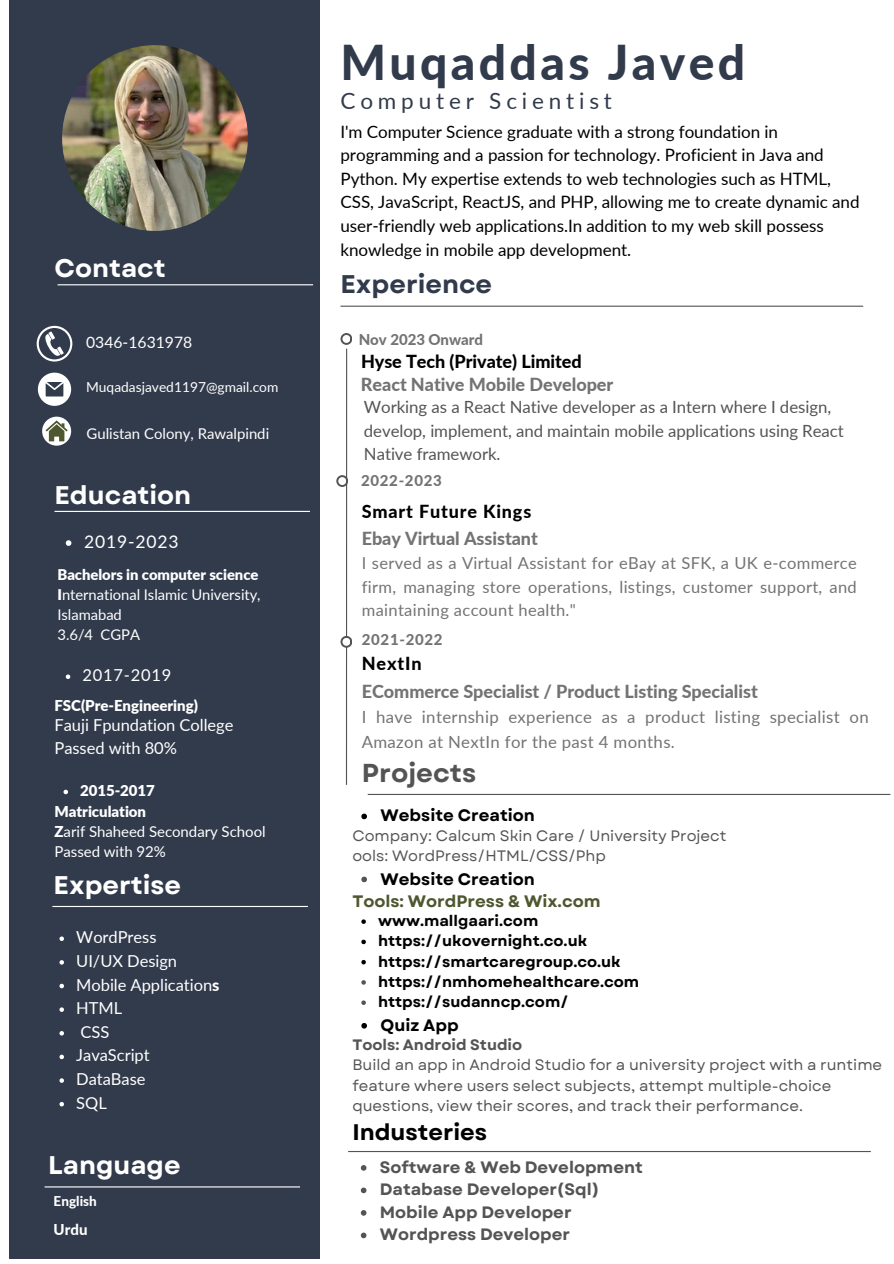
<style>
.page{position:relative;width:894px;height:1264px;background:#fff}
.page>*{position:absolute;margin:0;border:0;box-sizing:border-box;transform-origin:0 0}
.t1{font:800 48px "Lato";letter-spacing:.07em;color:#323b4c}
.t2{font:700 25.95px "Garet";color:#545454}
.t3{font:700 25.5px "Garet";color:#fff}
.t4{font:700 25.5px "Garet";color:#323b4c}
.t5{font:22.5px "Lato";letter-spacing:.215em;color:#323b4c}
.t6{font:700 22.5px "Garet";color:#000}
.t7{font:800 18px "Lato";letter-spacing:-.005em;color:#737373}
.t8{font:800 18px "Lato";letter-spacing:-.005em;color:#000}
.t9{font:800 18px "Lato";letter-spacing:.045em;color:#000}
.t10{font:800 18px "Lato";letter-spacing:.02em;color:#000}
.t11{font:17.55px "Lato";letter-spacing:.045em;color:#fff}
.t12{font:17.1px/23.7px "Lato";letter-spacing:-.005em;color:#000}
.t13{font:16.8px/23.7px "Lato";letter-spacing:-.005em;color:#545454}
.t14{font:16.8px/24.8px "Lato";letter-spacing:.02em;color:#737373}
.t15{font:700 16.65px "Garet";color:#000}
.t16{font:700 16.65px "Garet";color:#4e572f}
.t17{font:16.5px/23.7px "Lato";letter-spacing:.02em;color:#737373;text-align:justify}
.t18{font:16.5px/22.5px "Lato";letter-spacing:-.005em;color:#fff}
.t19{font:700 16.5px "Garet";color:#545454}
.t20{font:16.5px "Lato";letter-spacing:.045em;color:#fff}
.t21{font:15.75px "Lato";color:#fff}
.t22{font:15.15px/20.2px "Garet";color:#545454}
.t23{font:700 15.15px "Garet";color:#000}
.t24{font:700 15.15px "Garet";color:#545454}
.t25{font:900 15px "Lato";letter-spacing:-.005em;color:#fff}
.t26{font:15px "Lato";letter-spacing:-.005em;color:#fff}
.t27{font:800 15px "Lato";letter-spacing:.045em;color:#737373}
.t28{font:800 15px "Lato";letter-spacing:-.005em;color:#737373}
.t29{font:800 15px "Lato";color:#fff}
.t30{font:14.85px/20.2px "Lato";letter-spacing:-.005em;color:#fff}
.t31{font:900 14.85px "Lato";letter-spacing:-.005em;color:#fff}
.t32{font:13.8px "Lato";color:#fff}
.t33{font:800 13.5px "Lato";color:#fff}
.s1{font-weight:900}
.s2{font-weight:800}
</style>
<div class="page">
<div style="left:9px;top:0;width:310px;height:1258px;background:#323b4c"></div>
<hr style="left:58px;top:284px;width:255px;height:1px;background:#fff">
<hr style="left:54px;top:511px;width:256px;height:1px;background:#fff">
<hr style="left:340px;top:305px;width:522px;height:2px;background:#545454">
<hr style="left:346px;top:348px;width:1px;height:437px;background:#545454">
<svg style="left:336px;top:475px;width:12px;height:12px"></svg>
<div style="left:338px;top:477px;width:8px;height:8px;background:#fff;border-radius:50%"></div>
<svg style="left:340px;top:636px;width:12px;height:11px"></svg>
<div style="left:342px;top:638px;width:8px;height:7px;background:#fff;border-radius:50%"></div>
<hr style="left:367px;top:793px;width:523px;height:2px;background:#545454">
<img style="left:62px;top:45px;width:186px;height:186px;border-radius:50%">
<svg style="left:63px;top:789px;width:5px;height:5px"></svg>
<svg style="left:66px;top:540px;width:5px;height:6px"></svg>
<svg style="left:66px;top:674px;width:4px;height:5px"></svg>
<hr style="left:52px;top:905px;width:256px;height:2px;background:#fff">
<hr style="left:45px;top:1186px;width:255px;height:1px;background:#fff">
<svg style="left:59px;top:936px;width:5px;height:5px"></svg>
<svg style="left:59px;top:960px;width:5px;height:4px"></svg>
<svg style="left:59px;top:983px;width:5px;height:5px"></svg>
<svg style="left:59px;top:1007px;width:5px;height:4px"></svg>
<svg style="left:59px;top:1031px;width:5px;height:4px"></svg>
<svg style="left:59px;top:1054px;width:5px;height:5px"></svg>
<svg style="left:59px;top:1078px;width:5px;height:4px"></svg>
<svg style="left:59px;top:1102px;width:5px;height:4px"></svg>
<svg style="left:361px;top:813px;width:6px;height:6px"></svg>
<svg style="left:361px;top:876px;width:6px;height:6px"></svg>
<svg style="left:361px;top:919px;width:5px;height:4px"></svg>
<svg style="left:361px;top:939px;width:5px;height:5px"></svg>
<svg style="left:361px;top:959px;width:5px;height:5px"></svg>
<svg style="left:361px;top:980px;width:5px;height:4px"></svg>
<svg style="left:361px;top:1000px;width:5px;height:4px"></svg>
<svg style="left:361px;top:1023px;width:6px;height:5px"></svg>
<hr style="left:348px;top:1150px;width:522px;height:2px;background:#545454">
<svg style="left:361px;top:1165px;width:5px;height:5px"></svg>
<svg style="left:361px;top:1187px;width:5px;height:6px"></svg>
<svg style="left:361px;top:1210px;width:5px;height:5px"></svg>
<svg style="left:361px;top:1232px;width:5px;height:6px"></svg>
<svg style="left:340px;top:333px;width:12px;height:12px"></svg>
<div style="left:342px;top:335px;width:8px;height:8px;background:#fff;border-radius:50%"></div>
<svg style="left:42px;top:416px;width:29px;height:29px"></svg>
<svg style="left:46px;top:420px;width:22px;height:21px"></svg>
<svg style="left:38px;top:372px;width:33px;height:34px"></svg>
<svg style="left:37px;top:326px;width:35px;height:35px"></svg>
<p class="t3" style="left:54px;top:249px;width:113px">Contact</p>
<p class="t21" style="left:86px;top:332px;width:108px">0346-1631978</p>
<p class="t32" style="left:86px;top:379px;width:194px">Muqadasjaved1197@gmail.com</p>
<p class="t30" style="left:86px;top:423px;width:184px">Gulistan Colony, Rawalpindi</p>
<h2 class="t3" style="left:54px;top:477px;width:138px">Education</h2>
<p class="t11" style="left:84px;top:531px;width:96px">2019-2023</p>
<p class="t31" style="left:57px;top:565px;width:202px">Bachelors in computer science</p>
<p class="t30" style="left:57px;top:584px;width:205px"><span class="s1">I</span>nternational Islamic University,<br>Islamabad</p>
<h2 class="t30" style="left:57px;top:624px;width:84px">3.6/4 CGPA</h2>
<p class="t20" style="left:83px;top:665px;width:90px">2017-2019</p>
<p class="t25" style="left:54px;top:696px;width:145px">FSC(Pre-Engineering)</p>
<p class="t18" style="left:54px;top:713px;width:180px">Fauji Fpundation College<br>Passed with 80%</p>
<p class="t25" style="left:80px;top:781px;width:76px">2015-2017</p>
<p class="t25" style="left:54px;top:802px;width:93px">Matriculation</p>
<p class="t26" style="left:54px;top:822px;width:212px"><span class="s1">Z</span>arif Shaheed Secondary School</p>
<p class="t26" style="left:54px;top:842px;width:113px">Passed with 92%</p>
<p class="t3" style="left:54px;top:866px;width:129px">Expertise</p>
<h3 class="t18" style="left:76px;top:925px;width:82px">WordPress</h3>
<h5 class="t18" style="left:76px;top:949px;width:102px">UI/UX Design</h5>
<h2 class="t18" style="left:76px;top:972px;width:145px">Mobile Application<span class="s2">s</span></h2>
<h6 class="t18" style="left:76px;top:996px;width:47px">HTML</h6>
<h4 class="t18" style="left:80px;top:1020px;width:30px">CSS</h4>
<h4 class="t18" style="left:76px;top:1043px;width:75px">JavaScript</h4>
<h5 class="t18" style="left:76px;top:1067px;width:71px">DataBase</h5>
<h6 class="t18" style="left:76px;top:1091px;width:32px">SQL</h6>
<h6 class="t3" style="left:48px;top:1146px;width:134px">Language</h6>
<p class="t33" style="left:54px;top:1192px;width:45px">English</p>
<h2 class="t29" style="left:54px;top:1220px;width:35px">Urdu</h2>
<p class="t1" style="left:340px;top:32px;width:406px">Muqaddas Javed</p>
<p class="t5" style="left:340px;top:87px;width:273px">Computer Scientist</p>
<h1 class="t12" style="left:340px;top:119px;width:520px">I'm Computer Science graduate with a strong foundation in programming and a passion for technology. Proficient in Java and Python. My expertise extends to web technologies such as HTML, CSS, JavaScript, ReactJS, and PHP, allowing me to create dynamic and user-friendly web applications.In addition to my web skill possess knowledge in mobile app development.</h1>
<p class="t4" style="left:340px;top:265px;width:153px">Experience</p>
<p class="t28" style="left:358px;top:330px;width:126px">Nov 2023 Onward</p>
<p class="t8" style="left:361px;top:350px;width:222px">Hyse Tech (Private) Limited</p>
<p class="t7" style="left:361px;top:373px;width:254px">React Native Mobile Developer</p>
<p class="t13" style="left:364px;top:394px;width:481px">Working as a React Native developer as a Intern where I design, develop, implement, and maintain mobile applications using React<br>Native framework.</p>
<p class="t27" style="left:361px;top:471px;width:82px">2022-2023</p>
<h5 class="t9" style="left:362px;top:500px;width:171px">Smart Future Kings</h5>
<p class="t7" style="left:362px;top:527px;width:177px">Ebay Virtual Assistant</p>
<h2 class="t17" style="left:362px;top:551px;width:496px">I served as a Virtual Assistant for eBay at SFK, a UK e-commerce firm, managing store operations, listings, customer support, and maintaining account health."</h2>
<p class="t27" style="left:362px;top:629px;width:82px">2021-2022</p>
<p class="t10" style="left:362px;top:652px;width:61px">NextIn</p>
<p class="t7" style="left:362px;top:680px;width:397px">ECommerce Specialist / Product Listing Specialist</p>
<p class="t14" style="left:362px;top:704px;width:508px">I have internship experience as a product listing specialist on<br>Amazon at NextIn for the past 4 months.</p>
<h4 class="t2" style="left:362px;top:754px;width:116px">Projects</h4>
<h4 class="t15" style="left:380px;top:803px;width:156px">Website Creation</h4>
<h5 class="t22" style="left:352px;top:825px;width:375px">Company: Calcum Skin Care / University Project</h5>
<h6 class="t22" style="left:352px;top:845px;width:255px">ools: WordPress/HTML/CSS/Php</h6>
<h4 class="t15" style="left:380px;top:866px;width:156px">Website Creation</h4>
<h4 class="t16" style="left:352px;top:889px;width:250px">Tools: WordPress &amp; Wix.com</h4>
<h5 class="t23" style="left:378px;top:910px;width:162px">www.mallgaari.com</h5>
<h2 class="t23" style="left:378px;top:930px;width:210px">https://ukovernight.co.uk</h2>
<p class="t23" style="left:378px;top:950px;width:244px">https://smartcaregroup.co.uk</p>
<p class="t23" style="left:378px;top:970px;width:262px">https://nmhomehealthcare.com</p>
<p class="t23" style="left:378px;top:991px;width:192px">https://sudanncp.com/</p>
<p class="t15" style="left:380px;top:1013px;width:79px">Quiz App</p>
<h4 class="t24" style="left:352px;top:1033px;width:171px">Tools: Android Studio</h4>
<p class="t22" style="left:352px;top:1054px;width:531px">Build an app in Android Studio for a university project with a runtime feature where users select subjects, attempt multiple-choice questions, view their scores, and track their performance.</p>
<p class="t6" style="left:352px;top:1115px;width:136px">Industeries</p>
<p class="t19" style="left:380px;top:1155px;width:264px">Software &amp; Web Development</p>
<p class="t19" style="left:380px;top:1177px;width:221px">Database Developer(Sql)</p>
<p class="t19" style="left:380px;top:1200px;width:193px">Mobile App Developer</p>
<p class="t19" style="left:380px;top:1222px;width:192px">Wordpress Developer</p>
</div>
